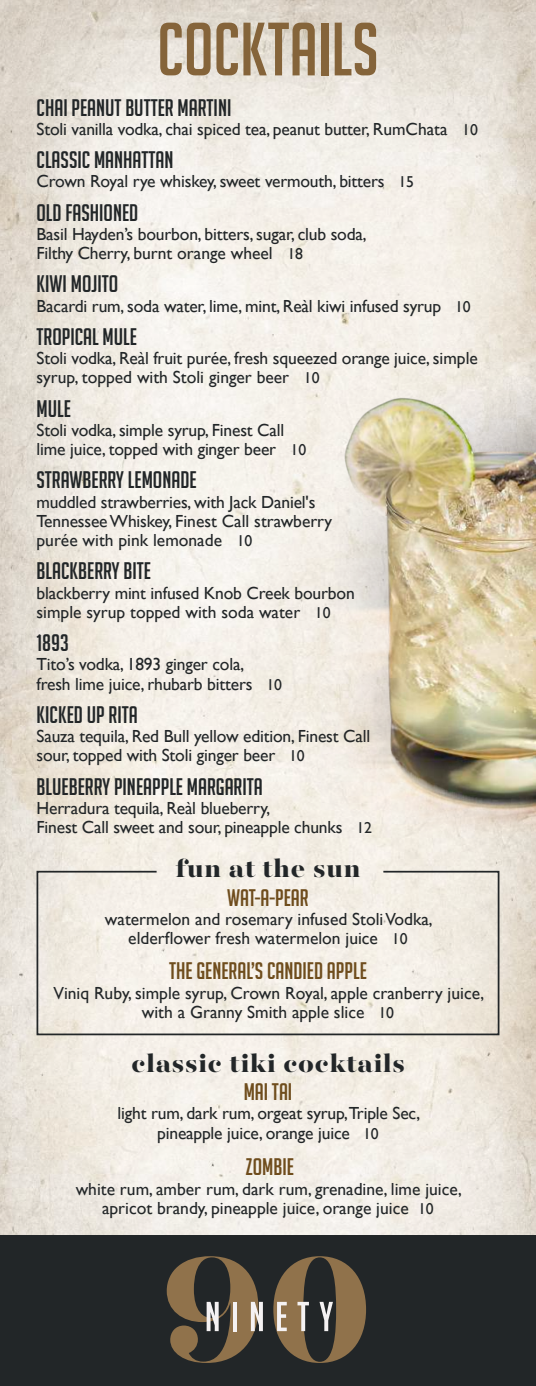
<style>
.page{position:relative;width:536px;height:1386px;background:#fff}
.page>*{position:absolute;margin:0;border:0;box-sizing:border-box;transform-origin:0 0}
.t1{font:73.5px "Big Noodle Titling";color:#85643a}
.t2{font:800 28px "Majesti Banner";letter-spacing:.03em;color:#222628}
.t3{font:23.45px "Big Noodle Titling";color:#222628}
.t4{font:23.45px "Big Noodle Titling";color:#6f4d1d}
.t5{font:17.5px/19.2px "Gill Sans";letter-spacing:-.01em;color:#222628}
.s1{font-size:15.75px}
</style>
<div class="page">
<div style="left:0;top:0;width:535px;height:1386px;background:#222628"></div>
<img style="left:0;top:0;width:535px;height:1235px">
<svg style="left:36px;top:870px;width:464px;height:166px;background:#eee9e0"></svg>
<img style="left:308px;top:349px;width:227px;height:493px">
<svg style="left:167px;top:1256px;width:96px;height:107px"></svg>
<svg style="left:273px;top:1256px;width:93px;height:107px"></svg>
<h1 class="t1" style="left:157px;top:10px;width:223px">COCKTAILS</h1>
<h3 class="t3" style="left:36px;top:95px;width:196px">CHAI PEANUT BUTTER MARTINI</h3>
<p class="t5" style="left:36px;top:119px;width:442px">Stoli vanilla vodka, chai spiced tea, peanut butter, RumChata <span class="s1">10</span></p>
<h3 class="t3" style="left:36px;top:147px;width:138px">CLASSIC MANHATTAN</h3>
<p class="t5" style="left:36px;top:172px;width:379px">Crown Royal rye whiskey, sweet vermouth, bitters <span class="s1">15</span></p>
<h3 class="t3" style="left:36px;top:200px;width:103px">OLD FASHIONED</h3>
<p class="t5" style="left:36px;top:224px;width:331px">Basil Hayden’s bourbon, bitters, sugar, club soda,<br>Filthy Cherry, burnt orange wheel <span class="s1">18</span></p>
<h3 class="t3" style="left:36px;top:271px;width:83px">KIWI MOJITO</h3>
<p class="t5" style="left:36px;top:296px;width:435px">Bacardi rum, soda water, lime, mint, Reàl kiwi infused syrup <span class="s1">10</span></p>
<h3 class="t3" style="left:36px;top:324px;width:102px">TROPICAL MULE</h3>
<p class="t5" style="left:36px;top:348px;width:442px">Stoli vodka, Reàl fruit purée, fresh squeezed orange juice, simple syrup, topped with Stoli ginger beer <span class="s1">10</span></p>
<h3 class="t3" style="left:36px;top:396px;width:36px">MULE</h3>
<p class="t5" style="left:36px;top:420px;width:271px">Stoli vodka, simple syrup, Finest Call lime juice, topped with ginger beer <span class="s1">10</span></p>
<h3 class="t3" style="left:36px;top:467px;width:161px">STRAWBERRY LEMONADE</h3>
<p class="t5" style="left:36px;top:492px;width:297px">muddled strawberries, with Jack Daniel's<br>Tennessee Whiskey, Finest Call strawberry purée with pink lemonade <span class="s1">10</span></p>
<h3 class="t3" style="left:36px;top:558px;width:116px">BLACKBERRY BITE</h3>
<p class="t5" style="left:36px;top:583px;width:319px">blackberry mint infused Knob Creek bourbon simple syrup topped with soda water <span class="s1">10</span></p>
<h3 class="t3" style="left:36px;top:630px;width:34px">1893</h3>
<p class="t5" style="left:36px;top:655px;width:247px">Tito’s vodka, 1893 ginger cola, fresh lime juice, rhubarb bitters <span class="s1">10</span></p>
<h3 class="t3" style="left:36px;top:702px;width:103px">KICKED UP RITA</h3>
<p class="t5" style="left:36px;top:726px;width:335px">Sauza tequila, Red Bull yellow edition, Finest Call sour, topped with Stoli ginger beer <span class="s1">10</span></p>
<h3 class="t3" style="left:36px;top:774px;width:228px">BLUEBERRY PINEAPPLE MARGARITA</h3>
<p class="t5" style="left:36px;top:798px;width:337px">Herradura tequila, Reàl blueberry,<br>Finest Call sweet and sour, pineapple chunks <span class="s1">12</span></p>
<h2 class="t2" style="left:175px;top:850px;width:186px">fun at the sun</h2>
<h3 class="t4" style="left:227px;top:885px;width:83px">WAT-A-PEAR</h3>
<p class="t5" style="left:105px;top:909px;width:329px;text-align:center">watermelon and rosemary infused Stoli Vodka, elderflower fresh watermelon juice <span class="s1">10</span></p>
<h3 class="t4" style="left:169px;top:958px;width:199px">THE GENERAL’S CANDIED APPLE</h3>
<p class="t5" style="left:53px;top:983px;width:432px;text-align:center">Viniq Ruby, simple syrup, Crown Royal, apple cranberry juice, with a Granny Smith apple slice <span class="s1">10</span></p>
<h2 class="t2" style="left:131px;top:1045px;width:275px">classic tiki cocktails</h2>
<h3 class="t4" style="left:243px;top:1079px;width:50px">MAI TAI</h3>
<p class="t5" style="left:117px;top:1104px;width:304px;text-align:center">light rum, dark rum, orgeat syrup,Triple Sec, pineapple juice, orange juice <span class="s1">10</span></p>
<h3 class="t4" style="left:246px;top:1154px;width:49px">ZOMBIE</h3>
<p class="t5" style="left:76px;top:1179px;width:387px;text-align:center">white rum, amber rum, dark rum, grenadine, lime juice, apricot brandy, pineapple juice, orange juice <span class="s1">10</span></p>
</div>
